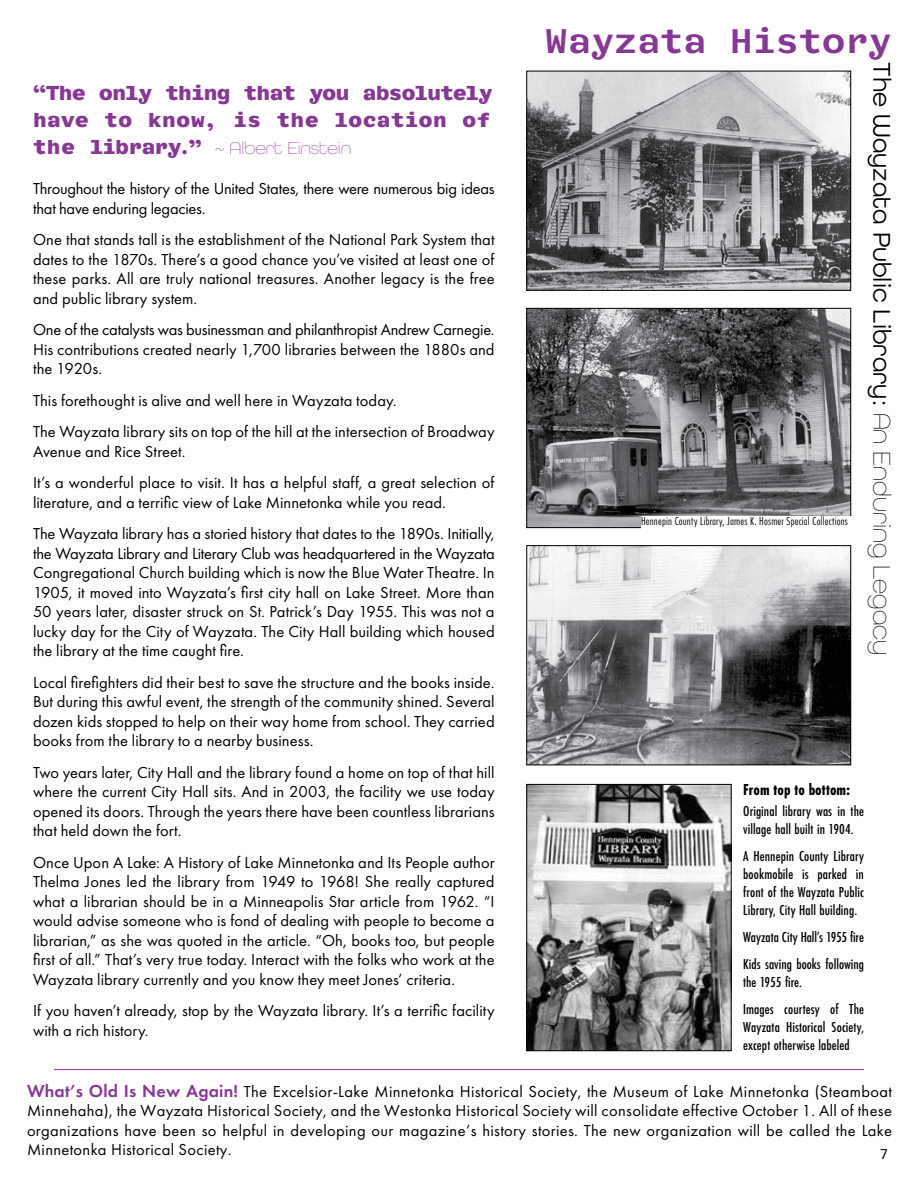
<style>
.page{position:relative;width:918px;height:1188px;background:#fff}
.page>*{position:absolute;margin:0;border:0;box-sizing:border-box;transform-origin:0 0}
.t1{font:500 33px "Fantabular Sans MVB";color:#873895}
.t2{font:25.5px "All Round Gothic";color:#000}
.t3{font:700 19.5px/27px "Fantabular Sans MVB";letter-spacing:-.015em;color:#873895}
.t4{font:18px "All Round Gothic X Lig";letter-spacing:-.005em;color:#873895}
.t5{font:16.5px/19.5px "Futura PT";letter-spacing:.005em;color:#000;text-align:justify}
.t6{font:16.5px/19.5px "Futura PT";letter-spacing:-.015em;color:#000}
.t7{font:700 16.5px "Futura PT Cond";letter-spacing:.005em;color:#000}
.t8{font:500 15px/18px "Futura PT Cond";letter-spacing:.005em;color:#000}
.t9{font:15px "Bilo";color:#000}
.t10{font:12px "Futura PT Cond";letter-spacing:.015em;color:#000}
.s1{font-family:"Fantabular Sans MVB";font-weight:700;font-size:19.5px}
.s2{font-family:"All Round Gothic X Lig"}
.s3{font-weight:600;font-size:18px;color:#873895}
</style>
<div class="page">
<img style="left:528px;top:786px;width:202px;height:263px">
<div style="left:526px;top:784px;width:206px;height:267px;border:1px solid #000"></div>
<img style="left:528px;top:73px;width:321px;height:216px">
<div style="left:526px;top:71px;width:325px;height:220px;border:1px solid #000"></div>
<img style="left:528px;top:547px;width:321px;height:216px">
<div style="left:526px;top:545px;width:325px;height:220px;border:1px solid #000"></div>
<img style="left:528px;top:310px;width:321px;height:216px">
<div style="left:526px;top:308px;width:325px;height:220px;border:1px solid #000"></div>
<hr style="left:54px;top:1069px;width:810px;height:1px;background:#873895">
<div style="left:641px;top:516px;width:213px;height:18px;background:#fff"></div>
<p class="t3" style="left:33px;top:80px;width:461px">“The only thing that you absolutely have to know, is the location of</p>
<p class="t4" style="left:33px;top:137px;width:320px"><span class="s1">the library.”</span> ~ Albert Einstein</p>
<p class="t6" style="left:33px;top:179px;width:463px">Throughout the history of the United States, there were numerous big ideas that have enduring legacies.</p>
<p class="t5" style="left:33px;top:230px;width:463px">One that stands tall is the establishment of the National Park System that dates to the 1870s. There’s a good chance you’ve visited at least one of these parks. All are truly national treasures. Another legacy is the free and public library system.</p>
<p class="t5" style="left:33px;top:320px;width:463px">One of the catalysts was businessman and philanthropist Andrew Carnegie.<br>His contributions created nearly 1,700 libraries between the 1880s and the 1920s.</p>
<p class="t5" style="left:33px;top:385px;width:463px;line-height:31.5px">This forethought is alive and well here in Wayzata today.<br>The Wayzata library sits on top of the hill at the intersection of Broadway</p>
<p class="t5" style="left:33px;top:436px;width:463px;line-height:31.5px">Avenue and Rice Street.<br>It’s a wonderful place to visit. It has a helpful staff, a great selection of</p>
<p class="t5" style="left:33px;top:487px;width:463px;line-height:31.5px">literature, and a terrific view of Lake Minnetonka while you read.<br>The Wayzata library has a storied history that dates to the 1890s. Initially,</p>
<p class="t5" style="left:33px;top:544px;width:463px">the Wayzata Library and Literary Club was headquartered in the Wayzata Congregational Church building which is now the Blue Water Theatre. In 1905, it moved into Wayzata’s first city hall on Lake Street. More than 50 years later, disaster struck on St. Patrick’s Day 1955. This was not a lucky day for the City of Wayzata. The City Hall building which housed the library at the time caught fire.</p>
<p class="t5" style="left:33px;top:673px;width:463px">Local firefighters did their best to save the structure and the books inside.<br>But during this awful event, the strength of the community shined. Several dozen kids stopped to help on their way home from school. They carried books from the library to a nearby business.</p>
<p class="t5" style="left:33px;top:763px;width:463px">Two years later, City Hall and the library found a home on top of that hill where the current City Hall sits. And in 2003, the facility we use today opened its doors. Through the years there have been countless librarians that held down the fort.</p>
<p class="t5" style="left:33px;top:853px;width:463px">Once Upon A Lake: A History of Lake Minnetonka and Its People author Thelma Jones led the library from 1949 to 1968! She really captured what a librarian should be in a Minneapolis Star article from 1962. “I would advise someone who is fond of dealing with people to become a librarian,” as she was quoted in the article. “Oh, books too, but people first of all.” That’s very true today. Interact with the folks who work at the Wayzata library currently and you know they meet Jones’ criteria.</p>
<p class="t5" style="left:33px;top:1001px;width:463px">If you haven’t already, stop by the Wayzata library. It’s a terrific facility with a rich history.</p>
<h1 class="t1" style="left:545px;top:19px;width:348px">Wayzata History</h1>
<h2 class="t2" style="left:897px;top:62px;width:595px;rotate:90deg">The Wayzata Public Library: <span class="s2">An Enduring Legacy</span></h2>
<p class="t10" style="left:641px;top:514px;width:208px">Hennepin County Library, James K. Hosmer Special Collections</p>
<p class="t7" style="left:743px;top:780px;width:109px">From top to bottom:</p>
<p class="t8" style="left:743px;top:802px;width:122px">Original library was in the village hall built in 1904.</p>
<p class="t8" style="left:743px;top:847px;width:122px;text-align:justify">A Hennepin County Library bookmobile is parked in front of the Wayzata Public Library, City Hall building.</p>
<p class="t8" style="left:743px;top:924px;width:122px;line-height:27px">Wayzata City Hall’s 1955 fire<br>Kids saving books following</p>
<p class="t8" style="left:743px;top:969px;width:122px;line-height:27px">the 1955 fire.<br>Images courtesy of The</p>
<p class="t8" style="left:743px;top:1018px;width:122px">Wayzata Historical Society, except otherwise labeled</p>
<p class="t5" style="left:27px;top:1082px;width:867px"><span class="s3">What’s Old Is New Again!</span> The Excelsior-Lake Minnetonka Historical Society, the Museum of Lake Minnetonka (Steamboat Minnehaha), the Wayzata Historical Society, and the Westonka Historical Society will consolidate effective October 1. All of these organizations have been so helpful in developing our magazine’s history stories. The new organization will be called the Lake Minnetonka Historical Society.</p>
<p class="t9" style="left:881px;top:1144px;width:9px">7</p>
</div>
